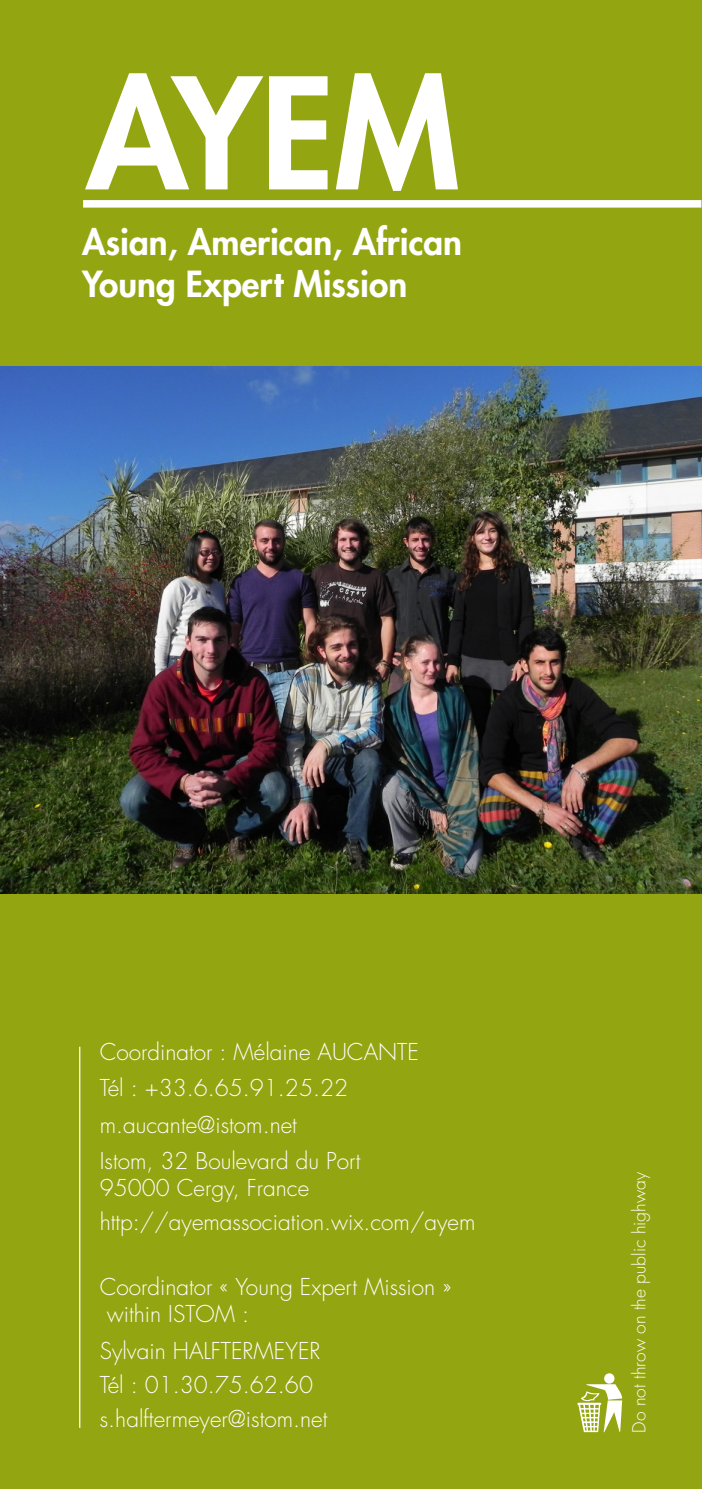
<style>
.page{position:relative;width:702px;height:1489px;background:#fff}
.page>*{position:absolute;margin:0;border:0;box-sizing:border-box;transform-origin:0 0}
.t1{font:800 150px "Futura Std";color:#fff}
.t2{font:800 35px/42px "Futura Std";color:#fff}
.t3{font:300 22.5px/36.2px "Futura Std";color:#fff}
.t4{font:300 17.5px "Futura Std";color:#fff}
</style>
<div class="page">
<div style="left:0;top:0;width:702px;height:1488px;background:#94a512"></div>
<img style="left:0;top:367px;width:702px;height:526px">
<div style="left:83px;top:200px;width:618px;height:7px;background:#fff"></div>
<hr style="left:79px;top:1046px;width:1px;height:381px;background:#fff">
<div style="left:604px;top:1372px;width:10px;height:11px;background:#fff;border-radius:50%"></div>
<svg style="left:577px;top:1383px;width:45px;height:48px"></svg>
<h1 class="t1" style="left:86px;top:39px;width:375px">AYEM</h1>
<h2 class="t2" style="left:82px;top:221px;width:381px">Asian, American, African<br>Young Expert Mission</h2>
<p class="t3" style="left:100px;top:1034px;width:320px">Coordinator : Mélaine AUCANTE<br>Tél : +33.6.65.91.25.22 m.aucante@istom.net<br>Istom, 32 Boulevard du Port</p>
<p class="t3" style="left:100px;top:1171px;width:377px;line-height:34.2px">95000 Cergy, France http://ayemassociation.wix.com/ayem</p>
<p class="t3" style="left:107px;top:1274px;width:346px;line-height:27px;text-indent:-7px">Coordinator « Young Expert Mission » within ISTOM :</p>
<p class="t3" style="left:100px;top:1333px;width:229px;line-height:34.2px">Sylvain HALFTERMEYER<br>Tél : 01.30.75.62.60 s.halftermeyer@istom.net</p>
<p class="t4" style="left:628px;top:1432px;width:262px;rotate:-90deg">Do not throw on the public highway</p>
</div>
